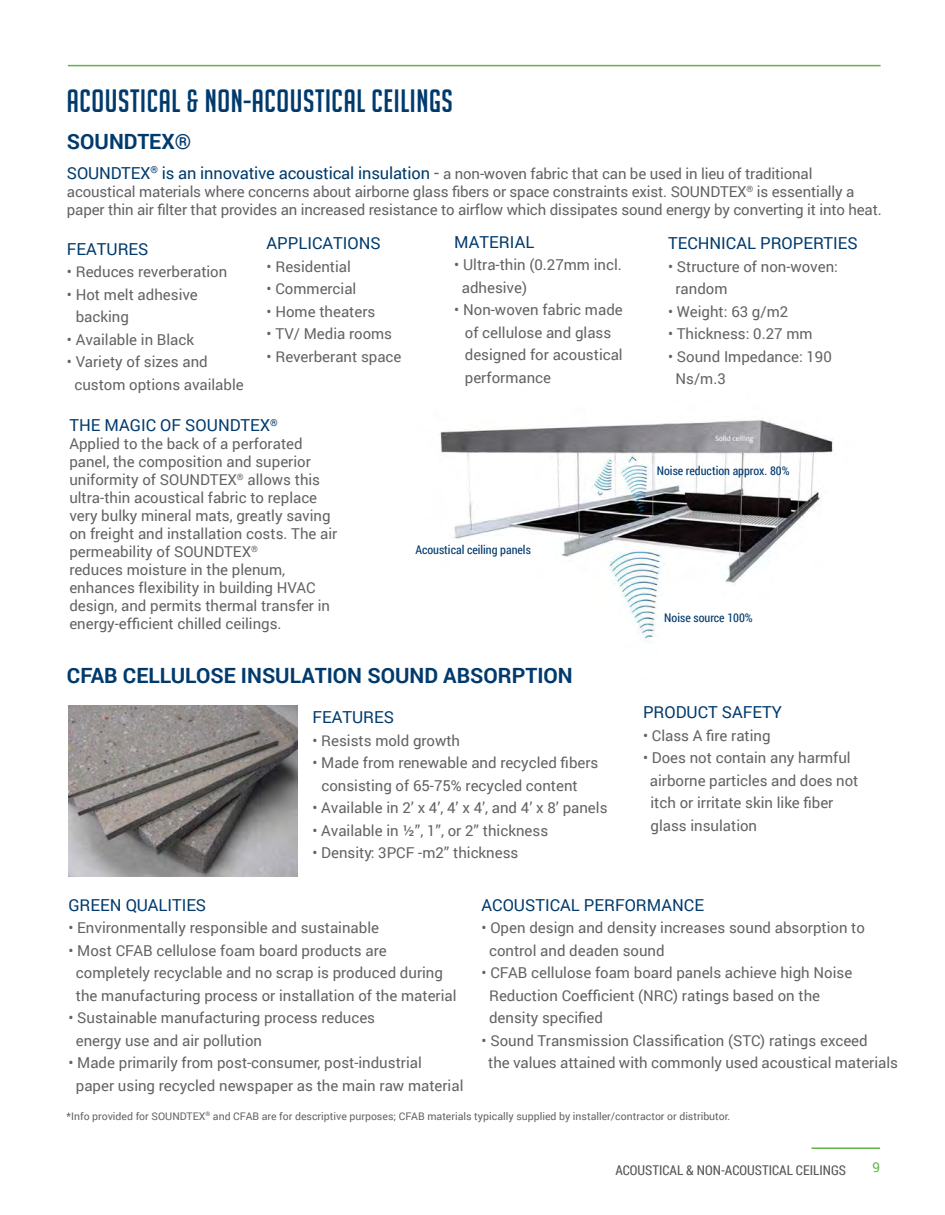
<style>
.page{position:relative;width:945px;height:1215px;background:#fff}
.page>*{position:absolute;margin:0;border:0;box-sizing:border-box;transform-origin:0 0}
.t1{font:31.5px "Big Noodle Titling";letter-spacing:.02em;color:#003a6d}
.BODY{font:700 21px "Roboto";color:#003a6d}
.t2{font:16.5px "Roboto";color:#003a6d}
.t3{font:15px/22.5px "Roboto";color:#636366}
.t4{font:13.5px "Roboto Condensed";color:#57585a}
.t5{font:13.5px "Roboto";color:#63b345}
.t6{font:12px "Roboto Condensed";color:#003a6d}
.t7{font:10.5px "Roboto";color:#636366}
.s1{font-size:16.5px;color:#003a6d}
.s2{font-size:18px}
</style>
<div class="page">
<hr style="left:812px;top:1148px;width:68px;height:1px;background:#63b345">
<img style="left:440px;top:420px;width:393px;height:222px">
<img style="left:68px;top:706px;width:229px;height:171px">
<hr style="left:68px;top:65px;width:813px;height:1px;background:#63b345">
<p class="t1" style="left:67px;top:84px;width:387px">ACOUSTICAL &amp; NON-ACOUSTICAL CEILINGS</p>
<p class="BODY" style="left:67px;top:127px;width:126px">SOUNDTEX®</p>
<p class="t3" style="left:67px;top:164px;width:816px;line-height:18px"><span class="s1">SOUNDTEX</span><sup>®</sup> <span class="s1">is an innovative acoustical insulation</span> <span class="s2">-</span> a non-woven fabric that can be used in lieu of traditional acoustical materials where concerns about airborne glass fibers or space constraints exist. SOUNDTEX<sup>®</sup> is essentially a paper thin air filter that provides an increased resistance to airflow which dissipates sound energy by converting it into heat.</p>
<p class="t2" style="left:267px;top:232px;width:116px">APPLICATIONS</p>
<p class="t3" style="left:267px;top:254px;width:86px">• Residential</p>
<p class="t3" style="left:267px;top:277px;width:91px">• Commercial</p>
<p class="t3" style="left:267px;top:299px;width:110px">• Home theaters</p>
<p class="t3" style="left:267px;top:322px;width:127px">• TV/ Media rooms</p>
<p class="t3" style="left:267px;top:344px;width:144px">• Reverberant spaces</p>
<p class="t2" style="left:454px;top:230px;width:81px">MATERIAL</p>
<p class="t3" style="left:462px;top:253px;width:162px;text-indent:-7px">• Ultra-thin (0.27mm incl. adhesive)</p>
<p class="t3" style="left:465px;top:298px;width:159px;text-indent:-10px">• Non-woven fabric made of cellulose and glass designed for acoustical performance</p>
<p class="t2" style="left:668px;top:232px;width:191px">TECHNICAL PROPERTIES</p>
<p class="t3" style="left:676px;top:255px;width:164px;text-indent:-7px">• Structure of non-woven: random</p>
<p class="t3" style="left:668px;top:300px;width:122px">• Weight: 63 g/m2</p>
<p class="t3" style="left:668px;top:322px;width:146px">• Thickness: 0.27 mm</p>
<p class="t3" style="left:676px;top:345px;width:158px;text-indent:-7px">• Sound Impedance: 190<br>Ns/m.3</p>
<p class="t2" style="left:67px;top:237px;width:83px">FEATURES</p>
<p class="t3" style="left:67px;top:260px;width:162px">• Reduces reverberation</p>
<p class="t3" style="left:76px;top:282px;width:124px;text-indent:-9px">• Hot melt adhesive backing</p>
<p class="t3" style="left:67px;top:327px;width:129px">• Available in Black</p>
<p class="t3" style="left:74px;top:350px;width:171px;text-indent:-7px">• Variety of sizes and custom options available</p>
<p class="t2" style="left:69px;top:414px;width:210px">THE MAGIC OF SOUNDTEX<sup>®</sup></p>
<p class="t3" style="left:69px;top:434px;width:270px;line-height:18px">Applied to the back of a perforated panel, the composition and superior uniformity of SOUNDTEX<sup>®</sup> allows this ultra-thin acoustical fabric to replace very bulky mineral mats, greatly saving on freight and installation costs. The air permeability of SOUNDTEX<sup>®<br></sup>reduces moisture in the plenum, enhances flexibility in building HVAC design, and permits thermal transfer in energy-efficient chilled ceilings.</p>
<p class="t6" style="left:415px;top:541px;width:117px">Acoustical ceiling panels</p>
<p class="BODY" style="left:67px;top:661px;width:507px">CFAB CELLULOSE INSULATION SOUND ABSORPTION</p>
<p class="t2" style="left:312px;top:706px;width:83px">FEATURES</p>
<p class="t3" style="left:312px;top:729px;width:149px">• Resists mold growth</p>
<p class="t3" style="left:321px;top:751px;width:279px;text-indent:-9px">• Made from renewable and recycled fibers consisting of 65-75% recycled content</p>
<p class="t3" style="left:312px;top:796px;width:297px">• Available in 2’ x 4’, 4’ x 4’, and 4’ x 8’ panels</p>
<p class="t3" style="left:312px;top:819px;width:237px">• Available in ½”, 1”, or 2” thickness</p>
<p class="t3" style="left:312px;top:841px;width:208px">• Density: 3PCF -m2” thickness</p>
<p class="t6" style="left:657px;top:463px;width:134px">Noise reduction approx. 80%</p>
<p class="t6" style="left:664px;top:610px;width:90px">Noise source 100%</p>
<p class="t2" style="left:643px;top:701px;width:141px">PRODUCT SAFETY</p>
<p class="t3" style="left:643px;top:723px;width:129px">• Class A fire rating</p>
<p class="t3" style="left:650px;top:746px;width:210px;text-indent:-7px">• Does not contain any harmful airborne particles and does not itch or irritate skin like fiber glass insulation</p>
<p class="t2" style="left:68px;top:894px;width:139px">GREEN QUALITIES</p>
<p class="t3" style="left:68px;top:916px;width:312px">• Environmentally responsible and sustainable</p>
<p class="t3" style="left:76px;top:939px;width:382px;text-indent:-7px">• Most CFAB cellulose foam board products are completely recyclable and no scrap is produced during the manufacturing process or installation of the material</p>
<p class="t3" style="left:76px;top:1006px;width:301px;text-indent:-7px">• Sustainable manufacturing process reduces energy use and air pollution</p>
<p class="t3" style="left:76px;top:1051px;width:389px;text-indent:-7px">• Made primarily from post-consumer, post-industrial paper using recycled newspaper as the main raw material</p>
<p class="t2" style="left:482px;top:894px;width:224px">ACOUSTICAL PERFORMANCE</p>
<p class="t3" style="left:489px;top:916px;width:377px;text-indent:-7px">• Open design and density increases sound absorption to control and deaden sound</p>
<p class="t3" style="left:489px;top:961px;width:365px;text-indent:-7px">• CFAB cellulose foam board panels achieve high Noise<br>Reduction Coefficient (NRC) ratings based on the density specified</p>
<p class="t3" style="left:488px;top:1029px;width:411px;text-indent:-7px">• Sound Transmission Classification (STC) ratings exceed<br>the values attained with commonly used acoustical materials</p>
<p class="t7" style="left:67px;top:1109px;width:665px">*Info provided for SOUNDTEX<sup>®</sup> and CFAB are for descriptive purposes; CFAB materials typically supplied by installer/contractor or distributor.</p>
<p class="t4" style="left:615px;top:1160px;width:232px">ACOUSTICAL &amp; NON-ACOUSTICAL CEILINGS</p>
<p class="t5" style="left:872px;top:1158px;width:9px">9</p>
</div>
